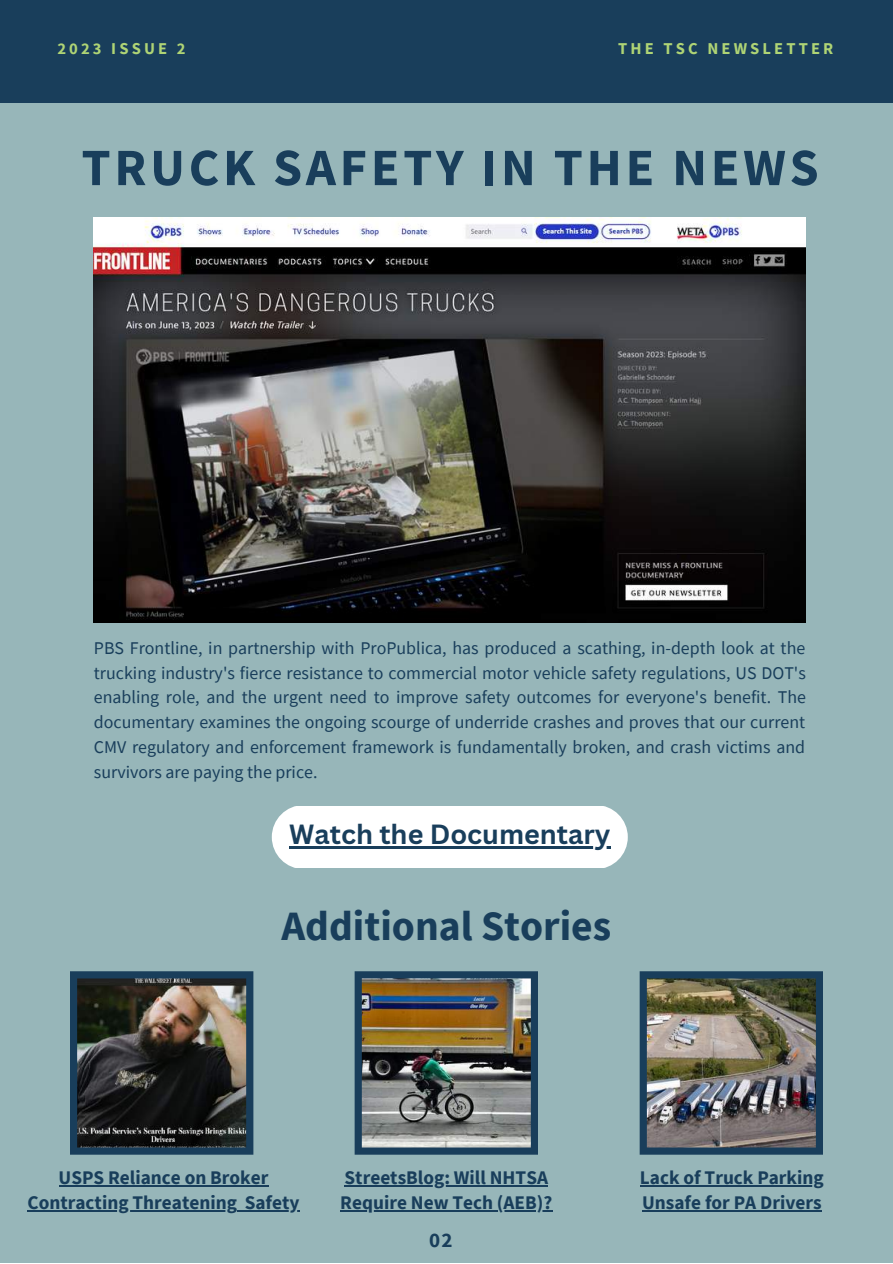
<style>
.page{position:relative;width:893px;height:1264px;background:#fff}
.page>*{position:absolute;margin:0;border:0;box-sizing:border-box;transform-origin:0 0}
.t1{font:700 52.5px "Source Sans Pro";letter-spacing:.07em;color:#193e5b}
.t2{font:700 41.7px "Source Sans Pro";color:#193e5b}
.t3{font:700 27px "Canva Sans";color:#193e5b}
.t4{font:700 21px "Source Sans Pro";color:#193e5b}
.t5{font:700 19.2px/24.8px "Source Sans Pro";color:#193e5b}
.t6{font:17.85px/24.8px "Source Sans Pro";color:#193e5b;text-align:justify}
.t7{font:700 16.5px "Source Sans Pro";letter-spacing:.19em;color:#afd475}
</style>
<div class="page">
<div style="left:0;top:0;width:892px;height:1262px;background:#97b6b9"></div>
<img style="left:94px;top:217px;width:711px;height:405px">
<div style="left:0;top:0;width:892px;height:102px;background:#193e5b"></div>
<div style="left:272px;top:806px;width:355px;height:61px;background:#fff"></div>
<hr style="left:289px;top:846px;width:322px;height:2px;background:#193e5b">
<img style="left:354px;top:971px;width:184px;height:183px">
<img style="left:639px;top:971px;width:184px;height:183px">
<img style="left:70px;top:971px;width:183px;height:183px">
<hr style="left:344px;top:1185px;width:204px;height:1px;background:#193e5b">
<hr style="left:340px;top:1209px;width:212px;height:1px;background:#193e5b">
<hr style="left:640px;top:1185px;width:183px;height:1px;background:#193e5b">
<hr style="left:642px;top:1209px;width:179px;height:1px;background:#193e5b">
<hr style="left:59px;top:1185px;width:209px;height:1px;background:#193e5b">
<hr style="left:28px;top:1209px;width:209px;height:1px;background:#193e5b">
<hr style="left:245px;top:1209px;width:54px;height:1px;background:#193e5b">
<p class="t7" style="left:57px;top:38px;width:130px">2023 ISSUE 2</p>
<p class="t7" style="left:618px;top:38px;width:217px">THE TSC NEWSLETTER</p>
<h1 class="t1" style="left:81px;top:133px;width:738px">TRUCK SAFETY IN THE NEWS</h1>
<p class="t6" style="left:94px;top:635px;width:713px">PBS Frontline, in partnership with ProPublica, has produced a scathing, in-depth look at the trucking industry's fierce resistance to commercial motor vehicle safety regulations, US DOT's enabling role, and the urgent need to improve safety outcomes for everyone's benefit. The documentary examines the ongoing scourge of underride crashes and proves that our current CMV regulatory and enforcement framework is fundamentally broken, and crash victims and survivors are paying the price.</p>
<h3 class="t3" style="left:289px;top:815px;width:323px">Watch the Documentary</h3>
<h2 class="t2" style="left:281px;top:899px;width:331px">Additional Stories</h2>
<p class="t5" style="left:28px;top:1164px;width:273px;text-align:center">USPS Reliance on Broker<br>Contracting Threatening Safety</p>
<p class="t5" style="left:340px;top:1164px;width:213px">StreetsBlog: Will NHTSA<br>Require New Tech (AEB)?</p>
<p class="t5" style="left:640px;top:1164px;width:185px">Lack of Truck Parking<br>Unsafe for PA Drivers</p>
<p class="t4" style="left:429px;top:1226px;width:25px">02</p>
</div>
